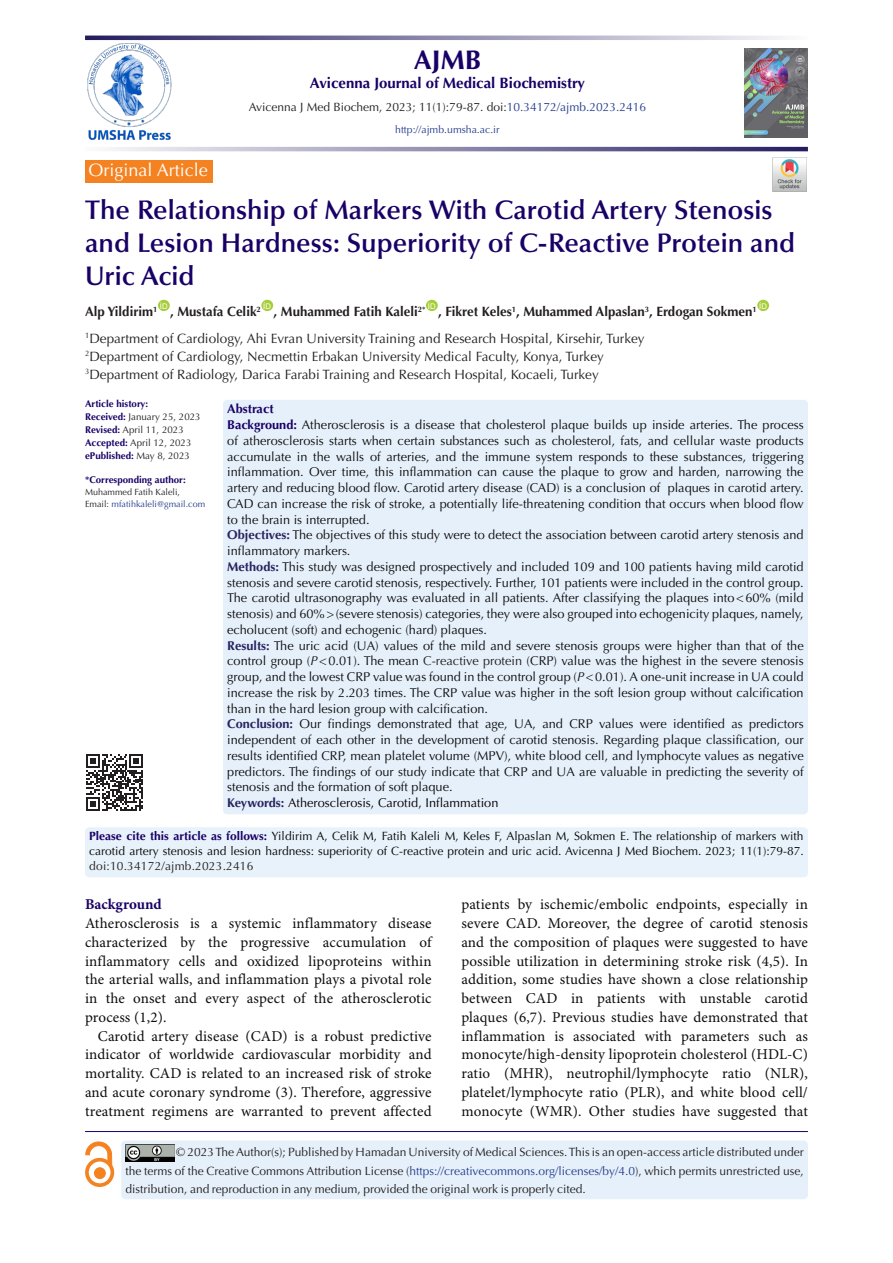
<style>
.page{position:relative;width:893px;height:1263px;background:#fff}
.page>*{position:absolute;margin:0;border:0;box-sizing:border-box;transform-origin:0 0}
.t1{font:600 27px/33px "Optima LT Std";color:#190066}
.t2{font:700 27px "Optima LT Std";color:#190066}
.t3{font:18px "Optima LT Std";color:#fff}
.t4{font:15px/18.8px "Minion Pro";letter-spacing:.01em;color:#0d0d0d;text-align:justify}
.t5{font:700 15px "Optima LT Std";color:#190066}
.t6{font:700 15px "Minion Pro";color:#190066}
.t7{font:700 13.5px/26.5px "Optima LT Std";color:#231f20}
.t8{font:13.5px/18px "Optima LT Std";color:#231f20}
.t9{font:12.75px/15.8px "Optima LT Std";color:#0d0d0d}
.t10{font:12px/18px "Optima LT Std";color:#221e1f;text-align:justify}
.t11{font:12px/15px "Optima LT Std";color:#040503}
.t12{font:12px "Optima LT Std";color:#231f20}
.t13{font:10.5px "Optima LT Std";color:#253f8e}
.t14{font:700 9.75px/13px "Optima LT Std";color:#190066}
.t15{font:9px/12px "Optima LT Std";color:#231f20}
.s1{color:#253f8e}
.s2{font-weight:400}
.s3{font-weight:400;color:#231f20}
.s4{font-weight:700;color:#190066}
.s5{font-weight:700;color:#27235f}
.s6{font-style:italic}
.s7{color:#231f20}
.s8{color:#000}
</style>
<div class="page">
<hr style="left:85px;top:1131px;width:723px;height:1px;background:#190066">
<div style="left:121px;top:1140px;width:687px;height:59px;background:#e6f0fa;border-radius:4px"></div>
<img style="left:125px;top:1145px;width:49px;height:17px">
<div style="left:158px;top:300px;width:12px;height:11px;background:#a6ce39;border-radius:50%"></div>
<div style="left:261px;top:300px;width:12px;height:11px;background:#a6ce39;border-radius:50%"></div>
<div style="left:426px;top:300px;width:12px;height:11px;background:#a6ce39;border-radius:50%"></div>
<div style="left:757px;top:300px;width:12px;height:11px;background:#a6ce39;border-radius:50%"></div>
<div style="left:85px;top:160px;width:128px;height:22px;background:#f58220"></div>
<img style="left:773px;top:158px;width:34px;height:34px">
<svg style="left:112px;top:147px;width:696px;height:4px;background:#8b88ab"></svg>
<svg style="left:85px;top:36px;width:697px;height:4px;background:#8b88ab"></svg>
<div style="left:85px;top:827px;width:723px;height:50px;background:#e8f2fa;border-radius:4px"></div>
<div style="left:223px;top:400px;width:585px;height:414px;background:#e6f0fa;border-radius:4px"></div>
<svg style="left:86px;top:754px;width:57px;height:57px"></svg>
<div style="left:94px;top:1168px;width:11px;height:10px;background:#f58220;border-radius:50%"></div>
<div style="left:94px;top:1167px;width:11px;height:12px;border:1px solid #f58220;border-radius:50%"></div>
<div style="left:85px;top:1158px;width:29px;height:29px;border:4px solid #f58220;border-radius:50%"></div>
<svg style="left:86px;top:1142px;width:26px;height:24px"></svg>
<img style="left:87px;top:43px;width:85px;height:97px">
<img style="left:745px;top:48px;width:63px;height:90px">
<h2 class="t3" style="left:88px;top:160px;width:121px">Original Article</h2>
<h1 class="t2" style="left:414px;top:44px;width:69px">AJMB</h1>
<p class="t5" style="left:310px;top:74px;width:277px">Avicenna Journal of Medical Biochemistry</p>
<p class="t12" style="left:249px;top:100px;width:399px">Avicenna J Med Biochem, 2023; 11(1):79-87. doi:<span class="s1">10.34172/ajmb.2023.2416</span></p>
<p class="t13" style="left:395px;top:124px;width:106px">http://ajmb.umsha.ac.ir</p>
<h1 class="t1" style="left:85px;top:194px;width:712px">The Relationship of Markers With Carotid Artery Stenosis and Lesion Hardness: Superiority of C-Reactive Protein and<br>Uric Acid</h1>
<p class="t7" style="left:85px;top:298px;width:683px">Alp Yildirim<sup>1</sup> <sup>ID</sup> , Mustafa Celik<sup>2</sup> <sup>ID</sup> , Muhammed Fatih Kaleli<sup>2*</sup> <sup>ID</sup> , Fikret Keles<sup>1</sup>, Muhammed Alpaslan<sup>3</sup>, Erdogan Sokmen<sup>1</sup> <sup>ID<br></sup><sup>1</sup><span class="s2">Department of Cardiology, Ahi Evran University Training and Research Hospital, Kirsehir, Turkey</span></p>
<p class="t8" style="left:85px;top:347px;width:520px"><sup>2</sup>Department of Cardiology, Necmettin Erbakan University Medical Faculty, Konya, Turkey<br><sup>3</sup>Department of Radiology, Darica Farabi Training and Research Hospital, Kocaeli, Turkey</p>
<p class="t14" style="left:85px;top:397px;width:117px">Article history:<br>Received: <span class="s3">January 25, 2023<br></span>Revised: <span class="s3">April 11, 2023<br></span>Accepted: <span class="s3">April 12, 2023 </span>ePublished: <span class="s3">May 8, 2023</span></p>
<p class="t14" style="left:85px;top:473px;width:102px">*Corresponding author:</p>
<p class="t15" style="left:85px;top:486px;width:122px">Muhammed Fatih Kaleli,<br>Email: <span class="s1">mfatihkaleli@gmail.com</span></p>
<p class="t9" style="left:227px;top:401px;width:578px"><span class="s4">Abstract<br>Background:</span> Atherosclerosis is a disease that cholesterol plaque builds up inside arteries. The process of atherosclerosis starts when certain substances such as cholesterol, fats, and cellular waste products accumulate in the walls of arteries, and the immune system responds to these substances, triggering inflammation. Over time, this inflammation can cause the plaque to grow and harden, narrowing the artery and reducing blood flow. Carotid artery disease (CAD) is a conclusion of plaques in carotid artery.<br>CAD can increase the risk of stroke, a potentially life-threatening condition that occurs when blood flow to the brain is interrupted.<br><span class="s5">Objectives:</span> The objectives of this study were to detect the association between carotid artery stenosis and inflammatory markers.<br><span class="s5">Methods:</span> This study was designed prospectively and included 109 and 100 patients having mild carotid stenosis and severe carotid stenosis, respectively. Further, 101 patients were included in the control group.<br>The carotid ultrasonography was evaluated in all patients. After classifying the plaques into&lt;60% (mild stenosis) and 60%&gt;(severe stenosis) categories, they were also grouped into echogenicity plaques, namely, echolucent (soft) and echogenic (hard) plaques.<br><span class="s5">Results:</span> The uric acid (UA) values of the mild and severe stenosis groups were higher than that of the control group (<span class="s6">P</span>&lt;0.01). The mean <span class="s7">C-reactive protein</span> (CRP) value was the highest in the severe stenosis group, and the lowest CRP value was found in the control group (<span class="s6">P</span>&lt;0.01). A one-unit increase in UA could increase the risk by 2.203 times. The CRP value was higher in the soft lesion group without calcification than in the hard lesion group with calcification.<br><span class="s5">Conclusion:</span> Our findings demonstrated that age, UA, and CRP values were identified as predictors independent of each other in the development of carotid stenosis. Regarding plaque classification, our results identified CRP, mean platelet volume (MPV), white blood cell, and lymphocyte values as negative predictors. The findings of our study indicate that CRP and UA are valuable in predicting the severity of stenosis and the formation of soft plaque.<br><span class="s5">Keywords:</span> <span class="s8">Atherosclerosis, Carotid, Inflammation</span></p>
<p class="t11" style="left:89px;top:829px;width:716px"><span class="s4">Please cite this article as follows:</span> Yildirim A, Celik M, Fatih Kaleli M, Keles F, Alpaslan M, Sokmen E. The relationship of markers with carotid artery stenosis and lesion hardness: superiority of C-reactive protein and uric acid. Avicenna J Med Biochem. 2023; 11(1):79-87.</p>
<p class="t12" style="left:89px;top:859px;width:166px">doi:10.34172/ajmb.2023.2416</p>
<p class="t4" style="left:461px;top:896px;width:348px">patients by ischemic/embolic endpoints, especially in severe CAD. Moreover, the degree of carotid stenosis and the composition of plaques were suggested to have possible utilization in determining stroke risk (4,5). In addition, some studies have shown a close relationship between CAD in patients with unstable carotid plaques (6,7). Previous studies have demonstrated that inflammation is associated with parameters such as monocyte/high-density lipoprotein cholesterol (HDL-C) ratio (MHR), neutrophil/lymphocyte ratio (NLR), platelet/lymphocyte ratio (PLR), and white blood cell/ monocyte (WMR). Other studies have suggested that</p>
<p class="t10" style="left:125px;top:1143px;width:680px;text-indent:51px"><span class="s7">© 2023 The Author(s); Published by Hamadan University of Medical Sciences.</span> This is an open-access article distributed under the terms of the Creative Commons Attribution License (<span class="s1">https://creativecommons.org/licenses/by/4.0</span>), which permits unrestricted use, distribution, and reproduction in any medium, provided the original work is properly cited.</p>
<p class="t6" style="left:85px;top:894px;width:78px">Background</p>
<p class="t4" style="left:85px;top:915px;width:348px">Atherosclerosis is a systemic inflammatory disease characterized by the progressive accumulation of inflammatory cells and oxidized lipoproteins within the arterial walls, and inflammation plays a pivotal role in the onset and every aspect of the atherosclerotic process (1,2).</p>
<p class="t4" style="left:85px;top:1027px;width:348px;text-indent:13px">Carotid artery disease (CAD) is a robust predictive indicator of worldwide cardiovascular morbidity and mortality. CAD is related to an increased risk of stroke and acute coronary syndrome (3). Therefore, aggressive treatment regimens are warranted to prevent affected</p>
</div>
